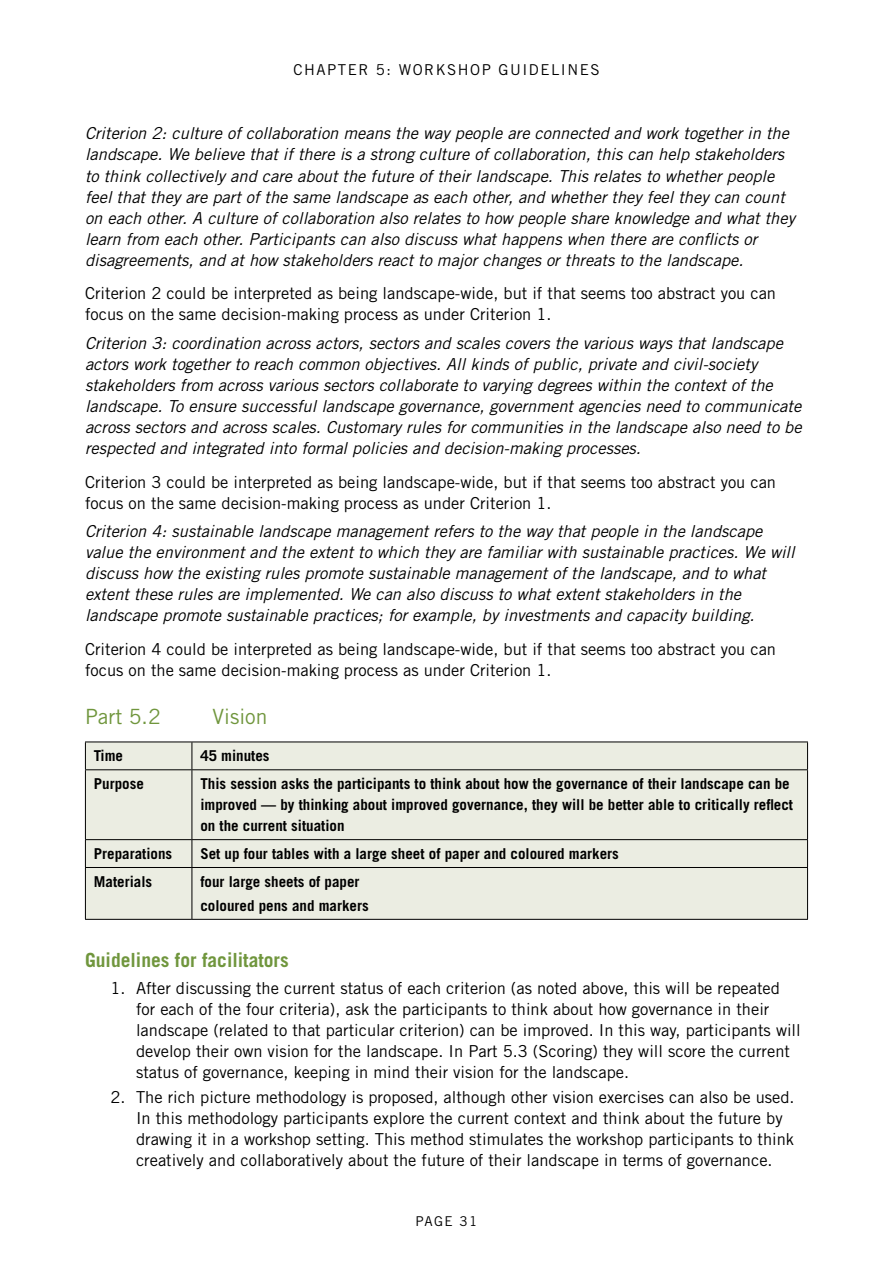
<style>
.page{position:relative;width:893px;height:1263px;background:#fff}
.page>*{position:absolute;margin:0;border:0;box-sizing:border-box;transform-origin:0 0}
.t1{font:21px "Trade Gothic LT Std";color:#70963d}
.t2{font:700 19.5px "Trade Gothic LT Std";color:#70963d}
.t3{font:italic 16.5px/21px "Trade Gothic LT Std";color:#000}
.t4{font:16.5px/21px "Trade Gothic LT Std";color:#000}
.t5{font:700 15px/21px "Trade Gothic LT Std";color:#000}
.t6{font:15px "Trade Gothic LT Std";letter-spacing:.1em;color:#000}
.t7{font:13.5px "Trade Gothic LT Std";color:#000}
</style>
<div class="page">
<div style="left:86px;top:742px;width:721px;height:177px;background:#ebede2"></div>
<svg style="left:192px;top:742px;width:1px;height:27px"></svg>
<hr style="left:85px;top:769px;width:107px;height:1px;background:#000">
<hr style="left:192px;top:769px;width:616px;height:1px;background:#000">
<hr style="left:192px;top:770px;width:1px;height:69px;background:#000">
<hr style="left:85px;top:839px;width:107px;height:1px;background:#000">
<hr style="left:192px;top:839px;width:616px;height:1px;background:#000">
<svg style="left:192px;top:840px;width:1px;height:27px"></svg>
<hr style="left:85px;top:867px;width:107px;height:1px;background:#000">
<hr style="left:192px;top:867px;width:616px;height:1px;background:#000">
<hr style="left:192px;top:868px;width:1px;height:51px;background:#000">
<hr style="left:85px;top:741px;width:107px;height:1px;background:#000">
<svg style="left:85px;top:742px;width:1px;height:27px"></svg>
<hr style="left:192px;top:741px;width:616px;height:1px;background:#000">
<svg style="left:807px;top:742px;width:1px;height:27px"></svg>
<hr style="left:85px;top:770px;width:1px;height:69px;background:#000">
<hr style="left:807px;top:770px;width:1px;height:69px;background:#000">
<svg style="left:85px;top:840px;width:1px;height:27px"></svg>
<svg style="left:807px;top:840px;width:1px;height:27px"></svg>
<hr style="left:85px;top:868px;width:1px;height:51px;background:#000">
<hr style="left:807px;top:868px;width:1px;height:51px;background:#000">
<hr style="left:85px;top:919px;width:107px;height:1px;background:#000">
<hr style="left:192px;top:919px;width:616px;height:1px;background:#000">
<p class="t6" style="left:293px;top:60px;width:307px">Chapter 5: Workshop guidelines</p>
<p class="t3" style="left:85px;top:123px;width:711px">Criterion 2: culture of collaboration means the way people are connected and work together in the landscape. We believe that if there is a strong culture of collaboration, this can help stakeholders to think collectively and care about the future of their landscape. This relates to whether people feel that they are part of the same landscape as each other, and whether they feel they can count on each other. A culture of collaboration also relates to how people share knowledge and what they learn from each other. Participants can also discuss what happens when there are conflicts or disagreements, and at how stakeholders react to major changes or threats to the landscape.</p>
<p class="t4" style="left:85px;top:283px;width:693px">Criterion 2 could be interpreted as being landscape-wide, but if that seems too abstract you can focus on the same decision-making process as under Criterion 1.</p>
<p class="t3" style="left:85px;top:333px;width:718px">Criterion 3: coordination across actors, sectors and scales covers the various ways that landscape actors work together to reach common objectives. All kinds of public, private and civil-society stakeholders from across various sectors collaborate to varying degrees within the context of the landscape. To ensure successful landscape governance, government agencies need to communicate across sectors and across scales. Customary rules for communities in the landscape also need to be respected and integrated into formal policies and decision-making processes.</p>
<p class="t4" style="left:85px;top:471px;width:693px">Criterion 3 could be interpreted as being landscape-wide, but if that seems too abstract you can focus on the same decision-making process as under Criterion 1.</p>
<p class="t3" style="left:85px;top:521px;width:711px">Criterion 4: sustainable landscape management refers to the way that people in the landscape value the environment and the extent to which they are familiar with sustainable practices. We will discuss how the existing rules promote sustainable management of the landscape, and to what extent these rules are implemented. We can also discuss to what extent stakeholders in the landscape promote sustainable practices; for example, by investments and capacity building.</p>
<p class="t4" style="left:85px;top:638px;width:693px">Criterion 4 could be interpreted as being landscape-wide, but if that seems too abstract you can focus on the same decision-making process as under Criterion 1.</p>
<p class="t1" style="left:85px;top:704px;width:77px">Part 5.2</p>
<p class="t1" style="left:213px;top:704px;width:56px">Vision</p>
<p class="t5" style="left:94px;top:745px;width:31px">Time</p>
<p class="t5" style="left:200px;top:745px;width:71px">45 minutes</p>
<p class="t5" style="left:94px;top:773px;width:51px">Purpose</p>
<p class="t5" style="left:200px;top:773px;width:594px">This session asks the participants to think about how the governance of their landscape can be improved — by thinking about improved governance, they will be better able to critically reflect on the current situation</p>
<p class="t5" style="left:94px;top:843px;width:80px">Preparations</p>
<p class="t5" style="left:200px;top:843px;width:420px">Set up four tables with a large sheet of paper and coloured markers</p>
<p class="t5" style="left:94px;top:871px;width:60px">Materials</p>
<p class="t5" style="left:200px;top:869px;width:170px;line-height:24px">four large sheets of paper coloured pens and markers</p>
<p class="t2" style="left:85px;top:948px;width:205px">Guidelines for facilitators</p>
<p class="t4" style="left:136px;top:977px;width:666px;text-indent:-26px">1. After discussing the current status of each criterion (as noted above, this will be repeated for each of the four criteria), ask the participants to think about how governance in their landscape (related to that particular criterion) can be improved. In this way, participants will develop their own vision for the landscape. In Part 5.3 (Scoring) they will score the current status of governance, keeping in mind their vision for the landscape.</p>
<p class="t4" style="left:136px;top:1086px;width:660px;text-indent:-26px">2. The rich picture methodology is proposed, although other vision exercises can also be used.<br>In this methodology participants explore the current context and think about the future by drawing it in a workshop setting. This method stimulates the workshop participants to think creatively and collaboratively about the future of their landscape in terms of governance.</p>
<p class="t7" style="left:416px;top:1213px;width:63px">PAge 31</p>
</div>
